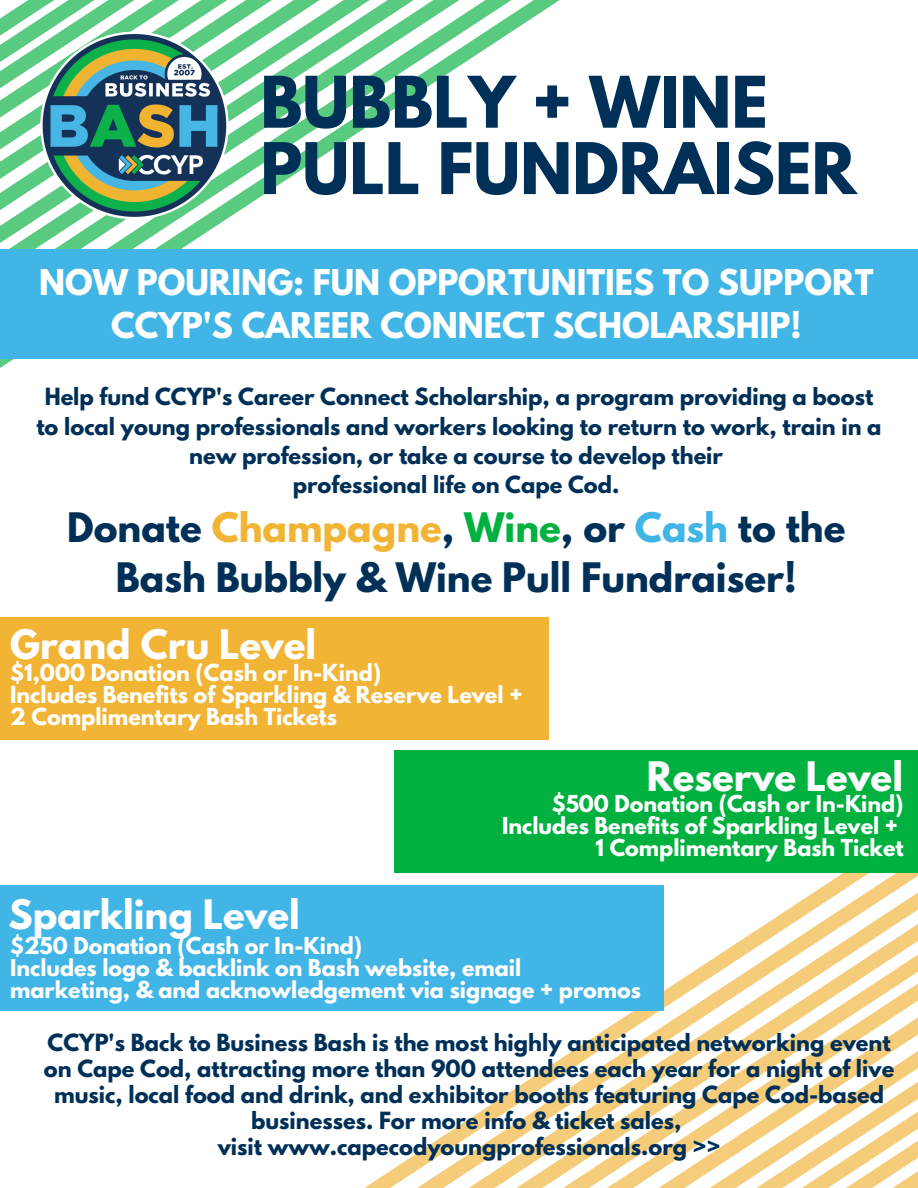
<style>
.page{position:relative;width:918px;height:1188px;background:#fff}
.page>*{position:absolute;margin:0;border:0;box-sizing:border-box;transform-origin:0 0}
.t1{font:700 63px/66.3px "League Spartan";color:#003057}
.t2{font:700 36px/50.1px "League Spartan";color:#003057;text-align:center}
.t3{font:700 36px "League Spartan";color:#fff}
.t4{font:700 31.5px/43.8px "League Spartan";color:#fff;text-align:center}
.t5{font:700 21px/26px "League Spartan";color:#003057;text-align:center}
.t6{font:700 20.7px/21.9px "League Spartan";color:#fff}
.s1{color:#f1b434}
.s2{color:#00b140}
.s3{color:#41b6e6}
</style>
<div class="page">
<svg style="left:480px;top:0;width:45px;height:359px"></svg>
<svg style="left:0;top:0;width:480px;height:368px"></svg>
<div style="left:0;top:249px;width:918px;height:109px;background:#41b6e6"></div>
<div style="left:0;top:617px;width:549px;height:123px;background:#f1b434"></div>
<div style="left:394px;top:750px;width:524px;height:123px;background:#00b140"></div>
<div style="left:0;top:885px;width:664px;height:126px;background:#41b6e6"></div>
<svg style="left:367px;top:873px;width:551px;height:315px"></svg>
<svg style="left:0;top:0;width:331px;height:249px"></svg>
<h1 class="t1" style="left:260px;top:77px;width:598px">BUBBLY + WINE<br>PULL FUNDRAISER</h1>
<h3 class="t4" style="left:39px;top:264px;width:836px">NOW POURING: FUN OPPORTUNITIES TO SUPPORT<br>CCYP'S CAREER CONNECT SCHOLARSHIP!</h3>
<p class="t5" style="left:36px;top:385px;width:847px;line-height:29.2px">Help fund CCYP's Career Connect Scholarship, a program providing a boost to local young professionals and workers looking to return to work, train in a new profession, or take a course to develop their<br>professional life on Cape Cod.</p>
<h2 class="t2" style="left:67px;top:507px;width:780px">Donate <span class="s1">Champagne</span>, <span class="s2">Wine</span>, or <span class="s3">Cash</span> to the<br>Bash Bubbly &amp; Wine Pull Fundraiser!</h2>
<h2 class="t3" style="left:10px;top:626px;width:308px">Grand Cru Level</h2>
<p class="t6" style="left:10px;top:664px;width:514px">$1,000 Donation (Cash or In-Kind)<br>Includes Benefits of Sparkling &amp; Reserve Level +<br>2 Complimentary Bash Tickets</p>
<h2 class="t3" style="left:647px;top:759px;width:258px">Reserve Level</h2>
<p class="t6" style="left:502px;top:796px;width:403px;text-align:right">$500 Donation (Cash or In-Kind)<br>Includes Benefits of Sparkling Level +<br>1 Complimentary Bash Ticket</p>
<h2 class="t3" style="left:9px;top:896px;width:293px">Sparkling Level</h2>
<p class="t6" style="left:10px;top:937px;width:632px">$250 Donation (Cash or In-Kind)<br>Includes logo &amp; backlink on Bash website, email marketing, &amp; and acknowledgement via signage + promos</p>
<p class="t5" style="left:44px;top:1032px;width:852px">CCYP's Back to Business Bash is the most highly anticipated networking event on Cape Cod, attracting more than 900 attendees each year for a night of live music, local food and drink, and exhibitor booths featuring Cape Cod-based businesses. For more info &amp; ticket sales,<br>visit www.capecodyoungprofessionals.org &gt;&gt;</p>
</div>
